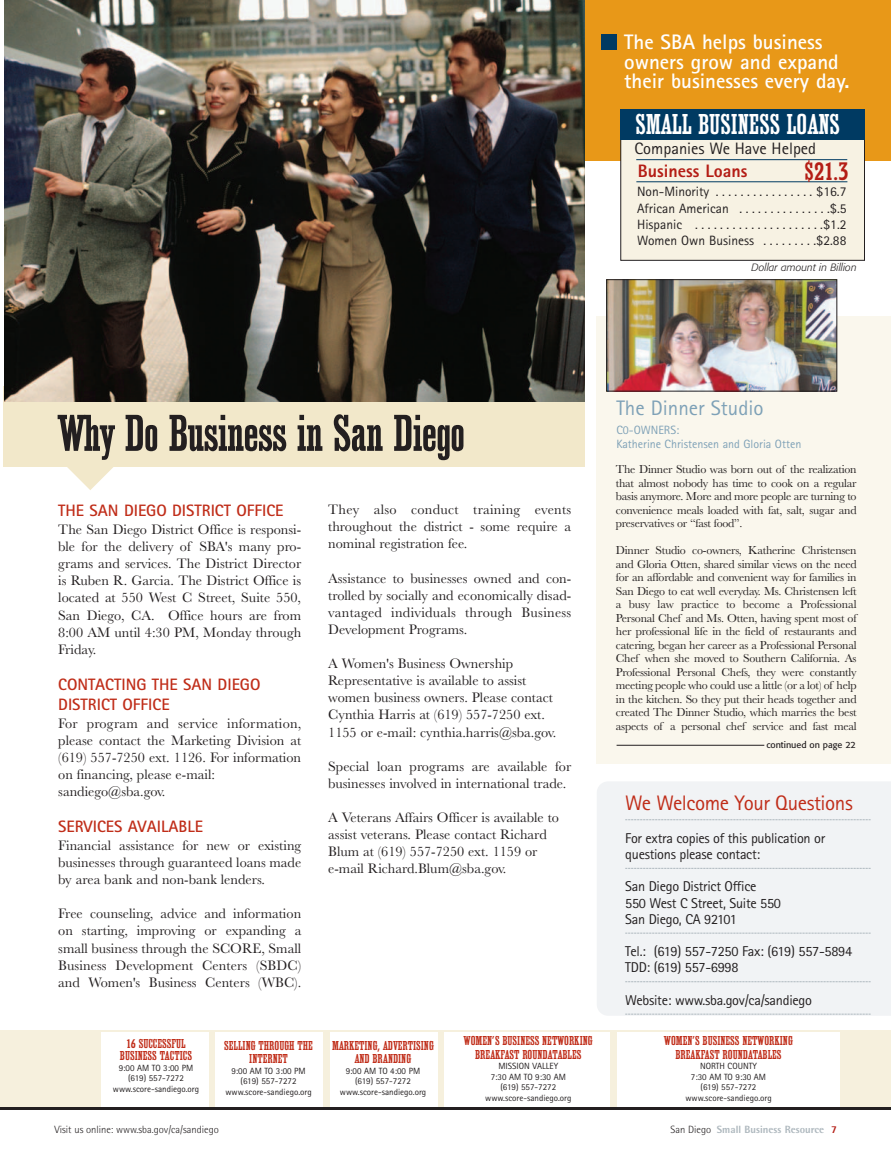
<style>
.page{position:relative;width:891px;height:1161px;background:#fff}
.page>*{position:absolute;margin:0;border:0;box-sizing:border-box;transform-origin:0 0}
.t1{font:54px "Egyptienne EFOP Medium Con";letter-spacing:-.015em;color:#231f20}
.t2{font:30px "Egyptienne EFOP Medium Con";color:#fff}
.t3{font:27px "Egyptienne EFOP Medium Con";color:#b41d15}
.t4{font:700 21px/19.5px "Rotis Sans Serif";color:#fff}
.t5{font:21px "Rotis Sans Serif";letter-spacing:-.02em;color:#c02d19}
.t6{font:21px "Rotis Sans Serif";color:#7ea1b7}
.t7{font:800 18px "Rotis Sans Serif";color:#b41d15}
.t8{font:700 16.5px/19.8px "Rotis Sans Serif";color:#c02d19}
.t9{font:16.5px "Rotis Sans Serif";color:#231f20}
.t10{font:14.25px/17.1px "Baskerville";color:#231f20;text-align:justify}
.t11{font:14.25px/16.2px "Rotis Sans Serif";letter-spacing:-.02em;color:#231f20}
.t12{font:13.5px/13.5px "Egyptienne EFOP Medium Con";color:#c02d19;text-align:center}
.t13{font:13.5px/16.2px "Rotis Sans Serif";color:#231f20;text-align:justify}
.t14{font:12px/13.5px "Baskerville";letter-spacing:-.02em;color:#231f20;text-align:justify}
.t15{font:12px/14.4px "Rotis Sans Serif";color:#7ea1b7}
.t16{font:300 10.5px "Rotis Semi Sans";color:#231f20}
.t17{font:800 10.5px "Rotis Semi Sans";color:#aeb8be}
.t18{font:italic 300 10.5px "Formata";color:#231f20}
.t19{font:9px/10.5px "Rotis Sans Serif";color:#231f20;text-align:center}
.t20{font:9px "Formata";color:#231f20}
.s1{font-weight:300;color:#231f20}
.s2{color:#b41d15}
</style>
<div class="page">
<div style="left:597px;top:316px;width:294px;height:448px;background:#faf7ed"></div>
<div style="left:0;top:1030px;width:891px;height:77px;background:#f6f0dd"></div>
<div style="left:585px;top:0;width:306px;height:161px;background:#e89818"></div>
<div style="left:4px;top:386px;width:581px;height:81px;background:#f2e8ca"></div>
<svg style="left:67px;top:467px;width:46px;height:23px"></svg>
<div style="left:101px;top:1033px;width:108px;height:74px;background:#fff"></div>
<div style="left:215px;top:1033px;width:108px;height:74px;background:#fff"></div>
<div style="left:330px;top:1033px;width:108px;height:74px;background:#fff"></div>
<div style="left:617px;top:1033px;width:223px;height:74px;background:#fff"></div>
<div style="left:445px;top:1033px;width:165px;height:74px;background:#fff"></div>
<img style="left:4px;top:0;width:581px;height:402px">
<div style="left:621px;top:117px;width:244px;height:143px;background:#f7f2e3"></div>
<div style="left:620px;top:116px;width:245px;height:145px;border:1px solid #231f20"></div>
<div style="left:620px;top:109px;width:245px;height:31px;background:#003a62"></div>
<hr style="left:636px;top:159px;width:211px;height:1px;background:#003a62">
<hr style="left:636px;top:181px;width:211px;height:1px;background:#003a62">
<div style="left:602px;top:35px;width:15px;height:15px;background:#003a62"></div>
<div style="left:597px;top:782px;width:294px;height:234px;background:#f1f3f5"></div>
<svg style="left:625px;top:819px;width:246px;height:1px"></svg>
<svg style="left:625px;top:868px;width:246px;height:1px"></svg>
<svg style="left:625px;top:933px;width:246px;height:1px"></svg>
<svg style="left:625px;top:981px;width:246px;height:1px"></svg>
<svg style="left:625px;top:1014px;width:246px;height:1px"></svg>
<hr style="left:617px;top:745px;width:147px;height:1px;background:#231f20">
<hr style="left:0;top:1107px;width:891px;height:3px;background:#231f20">
<img style="left:608px;top:282px;width:227px;height:107px">
<div style="left:606px;top:280px;width:231px;height:111px;border:1px solid #231f20"></div>
<h3 class="t4" style="left:624px;top:35px;width:227px">The SBA helps business owners grow and expand their businesses every day.</h3>
<h2 class="t2" style="left:635px;top:114px;width:206px">SMALL BUSINESS LOANS</h2>
<p class="t9" style="left:634px;top:143px;width:183px">Companies We Have Helped</p>
<p class="t13" style="left:637px;top:185px;width:211px">Non-Minority . . . . . . . . . . . . . . . . $16.7<br>African American . . . . . . . . . . . . . . .$.5<br>Hispanic . . . . . . . . . . . . . . . . . . . . .$1.2<br>Women Own Business . . . . . . . . .$2.88</p>
<p class="t7" style="left:638px;top:165px;width:111px">Business Loans</p>
<h3 class="t3" style="left:804px;top:162px;width:46px">$21.3</h3>
<p class="t18" style="left:751px;top:263px;width:107px">Dollar amount in Billion</p>
<h1 class="t1" style="left:58px;top:415px;width:408px">Why Do Business in San Diego</h1>
<p class="t8" style="left:58px;top:502px;width:227px">THE SAN DIEGO DISTRICT OFFICE</p>
<p class="t10" style="left:58px;top:521px;width:245px">The San Diego District Office is responsi&shy;ble for the delivery of SBA's many pro&shy;grams and services. The District Director is Ruben R. Garcia. The District Office is located at 550 West C Street, Suite 550, San Diego, CA. Office hours are from 8:00 AM until 4:30 PM, Monday through Friday.</p>
<p class="t8" style="left:58px;top:676px;width:204px">CONTACTING THE SAN DIEGO<br>DISTRICT OFFICE</p>
<p class="t10" style="left:58px;top:714px;width:245px;text-align:left">For program and service information, please contact the Marketing Division at (619) 557-7250 ext. 1126. For information on financing, please e-mail: sandiego@sba.gov.</p>
<p class="t8" style="left:58px;top:818px;width:146px">SERVICES AVAILABLE</p>
<p class="t10" style="left:58px;top:836px;width:245px">Financial assistance for new or existing businesses through guaranteed loans made by area bank and non-bank lenders.</p>
<p class="t10" style="left:58px;top:905px;width:245px">Free counseling, advice and information on starting, improving or expanding a small business through the SCORE, Small Business Development Centers (SBDC) and Women's Business Centers (WBC).</p>
<p class="t10" style="left:328px;top:501px;width:245px">They also conduct training events throughout the district - some require a nominal registration fee.</p>
<p class="t10" style="left:328px;top:569px;width:245px">Assistance to businesses owned and con&shy;trolled by socially and economically disad&shy;vantaged individuals through Business Development Programs.</p>
<p class="t10" style="left:328px;top:655px;width:229px;text-align:left">A Women's Business Ownership Representative is available to assist women business owners. Please contact Cynthia Harris at (619) 557-7250 ext.<br>1155 or e-mail: cynthia.harris@sba.gov.</p>
<p class="t10" style="left:328px;top:757px;width:244px">Special loan programs are available for businesses involved in international trade.</p>
<p class="t10" style="left:328px;top:809px;width:232px;text-align:left">A Veterans Affairs Officer is available to assist veterans. Please contact Richard Blum at (619) 557-7250 ext. 1159 or e-mail Richard.Blum@sba.gov.</p>
<p class="t12" style="left:120px;top:1039px;width:74px;line-height:12px">16 SUCCESSFUL<br>BUSINESS TACTICS</p>
<p class="t19" style="left:113px;top:1064px;width:88px">9:00 AM TO 3:00 PM (619) 557-7272 www.score-sandiego.org</p>
<p class="t12" style="left:224px;top:1040px;width:90px">SELLING THROUGH THE<br>INTERNET</p>
<p class="t19" style="left:225px;top:1066px;width:88px">9:00 AM TO 3:00 PM (619) 557-7272 www.score-sandiego.org</p>
<p class="t12" style="left:332px;top:1040px;width:103px">MARKETING, ADVERTISING<br>AND BRANDING</p>
<p class="t19" style="left:340px;top:1066px;width:88px">9:00 AM TO 4:00 PM (619) 557-7272 www.score-sandiego.org</p>
<p class="t12" style="left:464px;top:1035px;width:130px">WOMEN’S BUSINESS NETWORKING<br>BREAKFAST ROUNDATABLES</p>
<p class="t19" style="left:485px;top:1062px;width:88px">MISSION VALLEY<br>7:30 AM TO 9:30 AM (619) 557-7272 www.score-sandiego.org</p>
<h3 class="t6" style="left:616px;top:400px;width:149px">The Dinner Studio</h3>
<p class="t15" style="left:616px;top:424px;width:186px">C0-OWNERS:<br>Katherine Christensen and Gloria Otten</p>
<p class="t14" style="left:616px;top:462px;width:242px">The Dinner Studio was born out of the realization that almost nobody has time to cook on a regular basis anymore. More and more people are turning to convenience meals loaded with fat, salt, sugar and preservatives or “fast food”.</p>
<p class="t14" style="left:616px;top:543px;width:242px">Dinner Studio co-owners, Katherine Christensen and Gloria Otten, shared similar views on the need for an affordable and convenient way for families in San Diego to eat well everyday. Ms. Christensen left a busy law practice to become a Professional Personal Chef and Ms. Otten, having spent most of her professional life in the field of restaurants and catering, began her career as a Professional Personal Chef when she moved to Southern California. As Professional Personal Chefs, they were constantly meeting people who could use a little (or a lot) of help in the kitchen. So they put their heads together and created The Dinner Studio, which marries the best aspects of a personal chef service and fast meal</p>
<p class="t20" style="left:766px;top:741px;width:91px">continued on page 22</p>
<h3 class="t5" style="left:625px;top:796px;width:229px">We Welcome Your Questions</h3>
<p class="t11" style="left:625px;top:831px;width:202px">For extra copies of this publication or questions please contact:</p>
<p class="t11" style="left:625px;top:880px;width:157px">San Diego District Office<br>550 West C Street, Suite 550<br>San Diego, CA 92101</p>
<p class="t11" style="left:625px;top:945px;width:228px">Tel.: (619) 557-7250 Fax: (619) 557-5894<br>TDD: (619) 557-6998</p>
<p class="t11" style="left:625px;top:993px;width:188px">Website: www.sba.gov/ca/sandiego</p>
<p class="t12" style="left:664px;top:1035px;width:130px">WOMEN’S BUSINESS NETWORKING<br>BREAKFAST ROUNDATABLES</p>
<p class="t19" style="left:685px;top:1062px;width:88px">NORTH COUNTY<br>7:30 AM TO 9:30 AM (619) 557-7272 www.score-sandiego.org</p>
<p class="t16" style="left:55px;top:1126px;width:166px">Visit us online: www.sba.gov/ca/sandiego</p>
<p class="t17" style="left:671px;top:1126px;width:168px"><span class="s1">San Diego</span> Small Business Resource <span class="s2">7</span></p>
</div>
